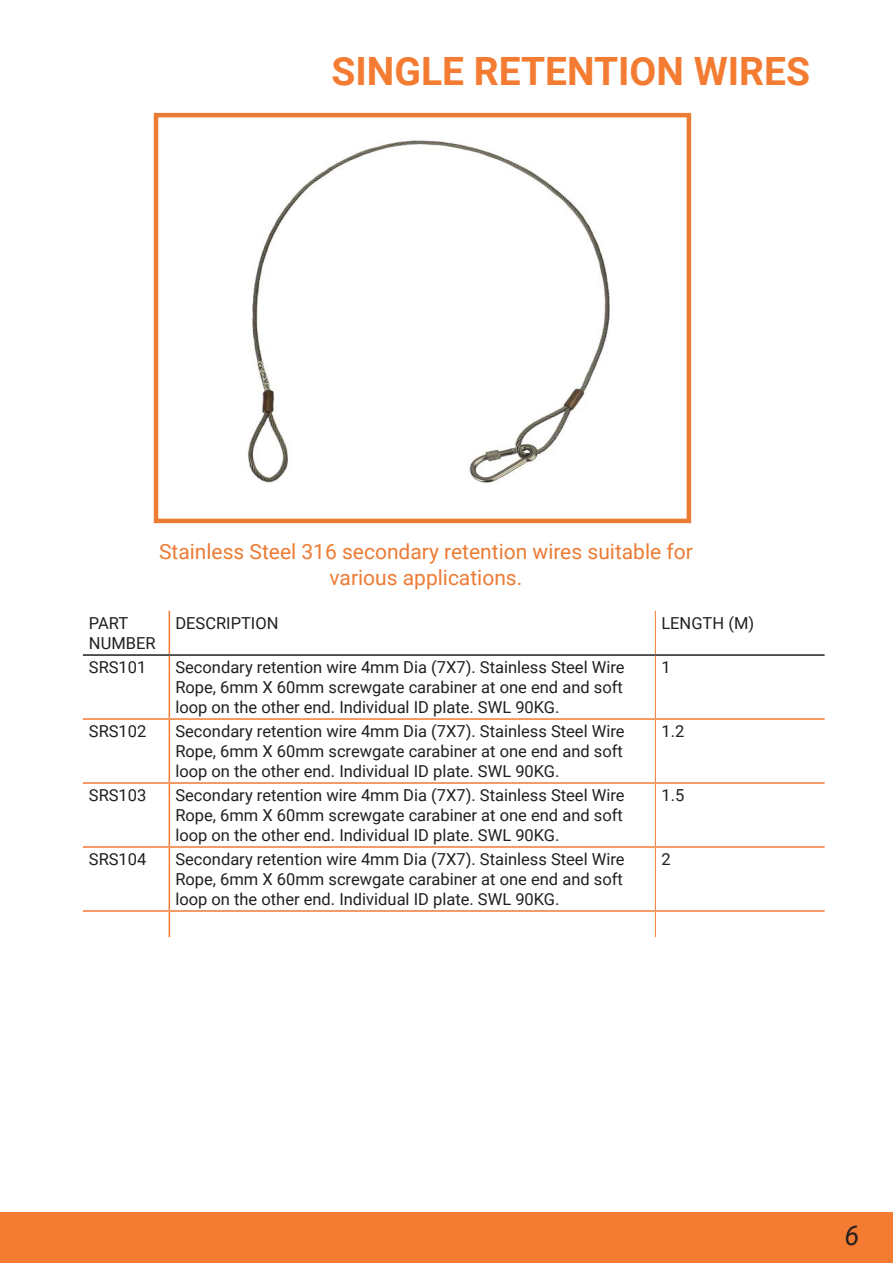
<style>
.page{position:relative;width:893px;height:1263px;background:#fff}
.page>*{position:absolute;margin:0;border:0;box-sizing:border-box;transform-origin:0 0}
.t1{font:700 39px "Roboto";color:#f47b32}
.t2{font:italic 27px "Roboto";color:#231f20}
.t3{font:21px "Roboto";color:#ec7b34}
.t4{font:16.5px/19.8px "Roboto";color:#231f20;text-align:justify}
</style>
<div class="page">
<img style="left:248px;top:140px;width:362px;height:343px">
<div style="left:154px;top:113px;width:537px;height:410px;border:4px solid #ec7b34"></div>
<div style="left:0;top:1213px;width:893px;height:50px;background:#f47b32"></div>
<hr style="left:169px;top:611px;width:1px;height:43px;background:#f47b32">
<hr style="left:169px;top:656px;width:1px;height:62px;background:#f47b32">
<hr style="left:83px;top:718px;width:86px;height:2px;background:#f47b32">
<hr style="left:169px;top:718px;width:486px;height:2px;background:#f47b32">
<hr style="left:169px;top:720px;width:1px;height:62px;background:#f47b32">
<hr style="left:655px;top:718px;width:170px;height:2px;background:#f47b32">
<hr style="left:83px;top:782px;width:86px;height:2px;background:#f47b32">
<hr style="left:169px;top:782px;width:486px;height:2px;background:#f47b32">
<hr style="left:169px;top:784px;width:1px;height:62px;background:#f47b32">
<hr style="left:655px;top:782px;width:170px;height:2px;background:#f47b32">
<hr style="left:83px;top:846px;width:86px;height:2px;background:#f47b32">
<hr style="left:169px;top:846px;width:486px;height:2px;background:#f47b32">
<hr style="left:169px;top:848px;width:1px;height:62px;background:#f47b32">
<hr style="left:655px;top:846px;width:170px;height:2px;background:#f47b32">
<hr style="left:83px;top:910px;width:86px;height:2px;background:#f47b32">
<hr style="left:169px;top:910px;width:486px;height:2px;background:#f47b32">
<svg style="left:169px;top:912px;width:1px;height:25px"></svg>
<hr style="left:655px;top:910px;width:170px;height:2px;background:#f47b32">
<hr style="left:655px;top:611px;width:1px;height:43px;background:#f47b32">
<hr style="left:655px;top:656px;width:1px;height:62px;background:#f47b32">
<hr style="left:655px;top:720px;width:1px;height:62px;background:#f47b32">
<hr style="left:655px;top:784px;width:1px;height:62px;background:#f47b32">
<hr style="left:655px;top:848px;width:1px;height:62px;background:#f47b32">
<svg style="left:655px;top:912px;width:1px;height:25px"></svg>
<hr style="left:83px;top:654px;width:86px;height:2px;background:#231f20">
<hr style="left:169px;top:654px;width:486px;height:2px;background:#231f20">
<hr style="left:655px;top:654px;width:170px;height:2px;background:#231f20">
<p class="t1" style="left:332px;top:43px;width:480px">SINGLE RETENTION WIRES</p>
<p class="t3" style="left:159px;top:537px;width:535px">Stainless Steel 316 secondary retention wires suitable for</p>
<p class="t3" style="left:330px;top:562px;width:194px">various applications.</p>
<p class="t4" style="left:89px;top:613px;width:68px">PART<br>NUMBER</p>
<p class="t4" style="left:175px;top:613px;width:105px">DESCRIPTION</p>
<p class="t4" style="left:661px;top:613px;width:94px">LENGTH (M)</p>
<p class="t4" style="left:89px;top:657px;width:59px">SRS101</p>
<p class="t4" style="left:175px;top:657px;width:451px">Secondary retention wire 4mm Dia (7X7). Stainless Steel Wire Rope, 6mm X 60mm screwgate carabiner at one end and soft loop on the other end. Individual ID plate. SWL 90KG.</p>
<p class="t4" style="left:661px;top:657px;width:11px">1</p>
<p class="t4" style="left:89px;top:721px;width:59px">SRS102</p>
<p class="t4" style="left:175px;top:721px;width:451px">Secondary retention wire 4mm Dia (7X7). Stainless Steel Wire Rope, 6mm X 60mm screwgate carabiner at one end and soft loop on the other end. Individual ID plate. SWL 90KG.</p>
<p class="t4" style="left:661px;top:721px;width:24px">1.2</p>
<p class="t4" style="left:89px;top:785px;width:59px">SRS103</p>
<p class="t4" style="left:175px;top:785px;width:451px">Secondary retention wire 4mm Dia (7X7). Stainless Steel Wire Rope, 6mm X 60mm screwgate carabiner at one end and soft loop on the other end. Individual ID plate. SWL 90KG.</p>
<p class="t4" style="left:661px;top:785px;width:24px">1.5</p>
<p class="t4" style="left:89px;top:849px;width:59px">SRS104</p>
<p class="t4" style="left:175px;top:849px;width:451px">Secondary retention wire 4mm Dia (7X7). Stainless Steel Wire Rope, 6mm X 60mm screwgate carabiner at one end and soft loop on the other end. Individual ID plate. SWL 90KG.</p>
<p class="t4" style="left:661px;top:849px;width:11px">2</p>
<p class="t2" style="left:845px;top:1216px;width:16px">6</p>
</div>
